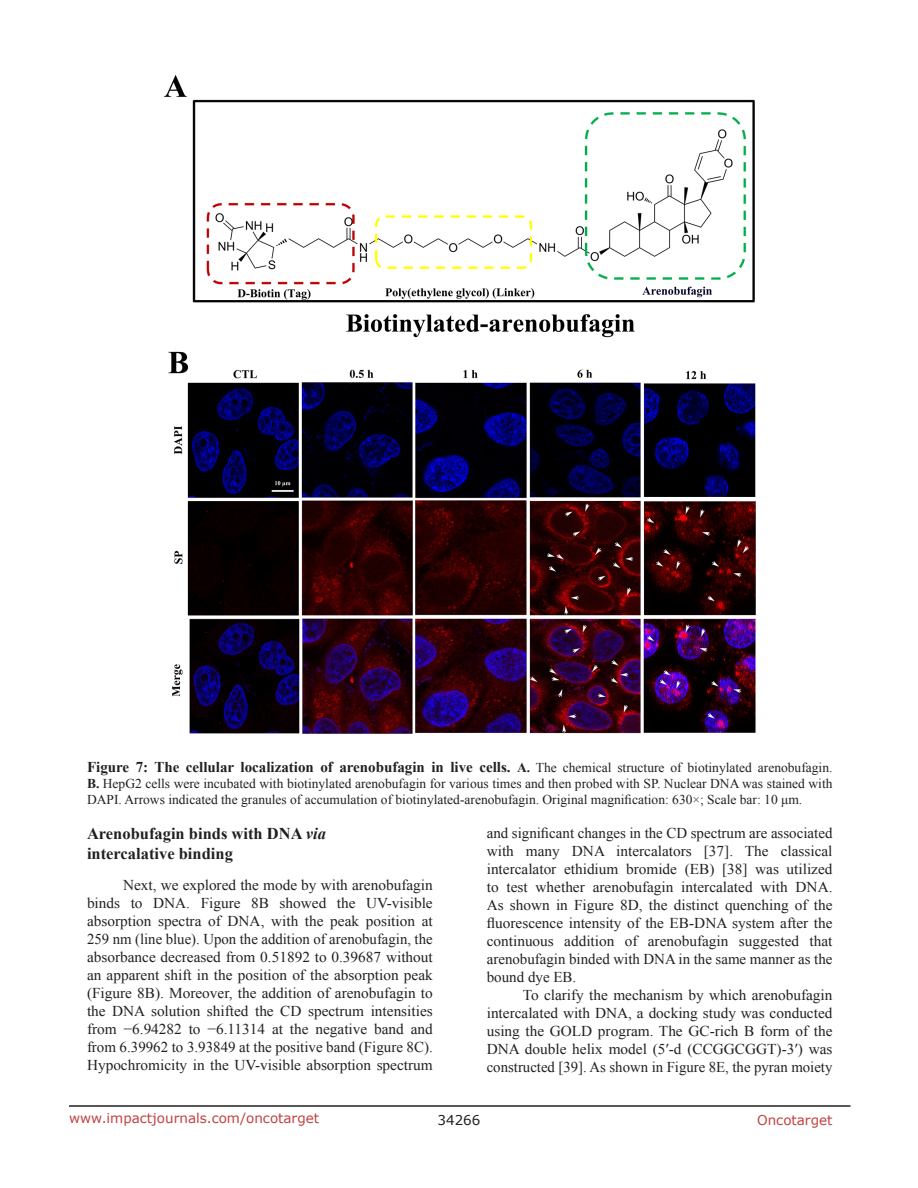
<style>
.page{position:relative;width:918px;height:1188px;background:#fff}
.page>*{position:absolute;margin:0;border:0;box-sizing:border-box;transform-origin:0 0}
.SubHeading{font:700 16.5px/19.8px "Times New Roman";color:#231f20}
.BodyText{font:15px/18px "Times New Roman";color:#231f20;text-align:justify}
.FigureText{font:700 15px "Times New Roman";color:#231f20}
.FigureText-2{font:13.5px/16.2px "Times New Roman";color:#231f20}
.t1{font:13.5px "Verdana";color:#c24141}
.t2{font:13.5px "Verdana";color:#231f20}
.s1{font-size:13.5px}
.s2{font-weight:400;font-size:13.5px}
.s3{font-weight:700}
.s4{font-style:italic}
</style>
<div class="page">
<hr style="left:69px;top:1105px;width:781px;height:2px;background:#231f20">
<img style="left:164px;top:75px;width:591px;height:658px">
<p class="FigureText" style="left:87px;top:756px;width:747px">Figure 7: The cellular localization of arenobufagin in live cells. <span class="s1">A.</span> <span class="s2">The chemical structure of biotinylated arenobufagin.</span></p>
<p class="FigureText-2" style="left:87px;top:775px;width:747px"><span class="s3">B.</span> HepG2 cells were incubated with biotinylated arenobufagin for various times and then probed with SP. Nuclear DNA was stained with<br>DAPI. Arrows indicated the granules of accumulation of biotinylated-arenobufagin. Original magnification: 630×; Scale bar: 10 μm.</p>
<p class="SubHeading" style="left:87px;top:823px;width:241px">Arenobufagin binds with DNA <span class="s4">via </span>intercalative binding</p>
<p class="BodyText" style="left:87px;top:876px;width:347px;text-indent:36px">Next, we explored the mode by with arenobufagin binds to DNA. Figure 8B showed the UV-visible absorption spectra of DNA, with the peak position at 259 nm (line blue). Upon the addition of arenobufagin, the absorbance decreased from 0.51892 to 0.39687 without an apparent shift in the position of the absorption peak (Figure 8B). Moreover, the addition of arenobufagin to the DNA solution shifted the CD spectrum intensities from −6.94282 to −6.11314 at the negative band and from 6.39962 to 3.93849 at the positive band (Figure 8C).<br>Hypochromicity in the UV-visible absorption spectrum</p>
<p class="BodyText" style="left:487px;top:824px;width:347px">and significant changes in the CD spectrum are associated with many DNA intercalators [37]. The classical intercalator ethidium bromide (EB) [38] was utilized to test whether arenobufagin intercalated with DNA.<br>As shown in Figure 8D, the distinct quenching of the fluorescence intensity of the EB-DNA system after the continuous addition of arenobufagin suggested that arenobufagin binded with DNA in the same manner as the bound dye EB.</p>
<p class="BodyText" style="left:487px;top:986px;width:347px;text-indent:36px">To clarify the mechanism by which arenobufagin intercalated with DNA, a docking study was conducted using the GOLD program. The GC-rich B form of the DNA double helix model (5′-d (CCGGCGGT)-3′) was constructed [39]. As shown in Figure 8E, the pyran moiety</p>
<p class="t1" style="left:69px;top:1109px;width:252px">www.impactjournals.com/oncotarget</p>
<p class="t2" style="left:438px;top:1111px;width:44px">34266</p>
<p class="t1" style="left:757px;top:1111px;width:77px">Oncotarget</p>
</div>
